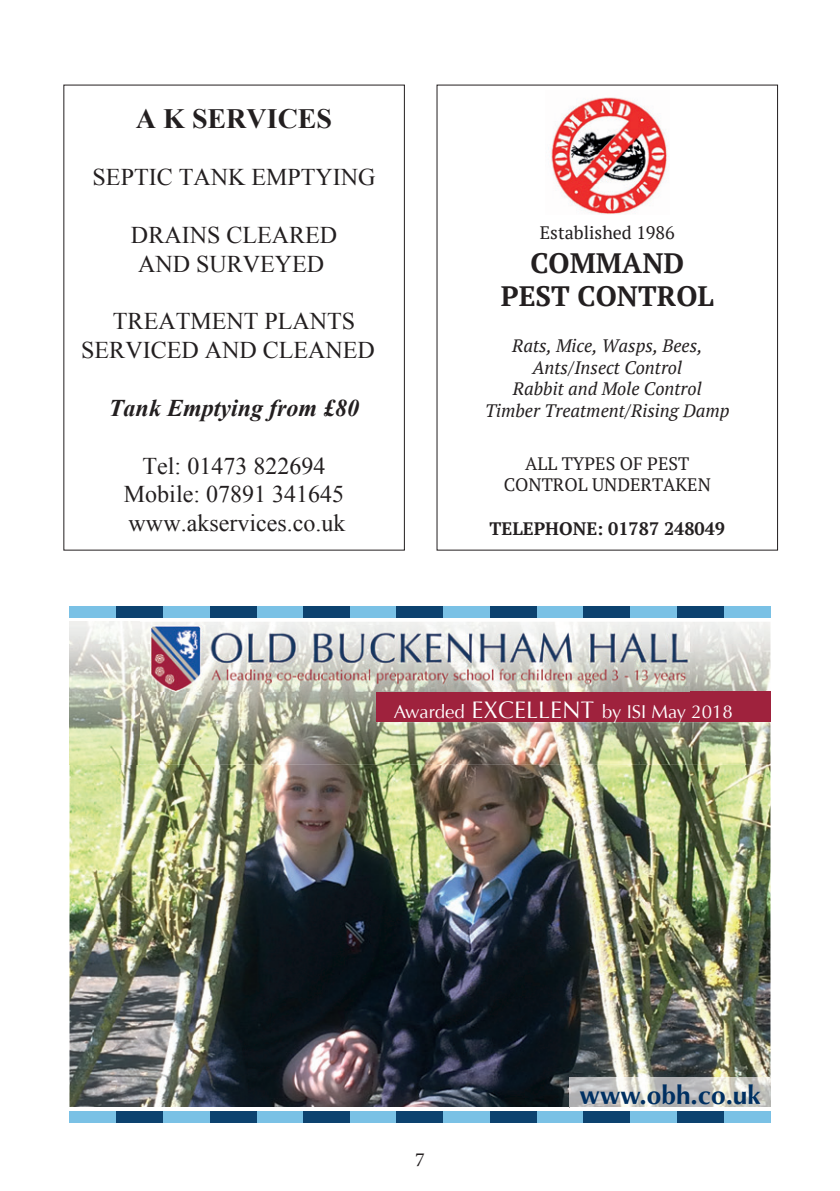
<style>
.page{position:relative;width:840px;height:1191px;background:#fff}
.page>*{position:absolute;margin:0;border:0;box-sizing:border-box;transform-origin:0 0}
.t1{font:700 28px/33.6px "PT Serif";color:#231f20;text-align:center}
.t2{font:700 28px "Times New Roman";color:#231f20}
.t3{font:700 26.2px "Optima";color:#003062}
.t4{font:24px/28.8px "Times New Roman";color:#231f20;text-align:center}
.t5{font:italic 700 24px "Times New Roman";color:#231f20}
.t6{font:20px "Minion Pro";color:#231f20}
.t7{font:18.6px "Optima";color:#fff}
.t8{font:italic 18px/21.6px "PT Serif";color:#231f20;text-align:center}
.t9{font:18px/21.6px "PT Serif";color:#231f20;text-align:center}
.t10{font:700 18px "PT Serif";color:#231f20}
.s1{font-size:24px}
</style>
<div class="page">
<img style="left:69px;top:765px;width:701px;height:342px">
<div style="left:69px;top:606px;width:701px;height:12px;background:#7ac1e5"></div>
<div style="left:116px;top:606px;width:47px;height:12px;background:#0c426f"></div>
<div style="left:209px;top:606px;width:47px;height:12px;background:#0c426f"></div>
<div style="left:303px;top:606px;width:47px;height:12px;background:#0c426f"></div>
<div style="left:396px;top:606px;width:47px;height:12px;background:#0c426f"></div>
<div style="left:490px;top:606px;width:46px;height:12px;background:#0c426f"></div>
<div style="left:676px;top:606px;width:47px;height:12px;background:#0c426f"></div>
<div style="left:583px;top:606px;width:47px;height:12px;background:#0c426f"></div>
<div style="left:69px;top:1111px;width:701px;height:11px;background:#7ac1e5"></div>
<div style="left:116px;top:1111px;width:47px;height:11px;background:#0c426f"></div>
<div style="left:209px;top:1111px;width:47px;height:11px;background:#0c426f"></div>
<div style="left:303px;top:1111px;width:47px;height:11px;background:#0c426f"></div>
<div style="left:396px;top:1111px;width:47px;height:11px;background:#0c426f"></div>
<div style="left:490px;top:1111px;width:46px;height:11px;background:#0c426f"></div>
<div style="left:676px;top:1111px;width:47px;height:11px;background:#0c426f"></div>
<div style="left:583px;top:1111px;width:47px;height:11px;background:#0c426f"></div>
<img style="left:69px;top:621px;width:701px;height:144px">
<div style="left:376px;top:691px;width:394px;height:31px;background:#9f223d"></div>
<img style="left:569px;top:1078px;width:201px;height:29px">
<img style="left:150px;top:626px;width:539px;height:65px">
<img style="left:550px;top:97px;width:119px;height:117px">
<p class="t2" style="left:136px;top:99px;width:198px">A K SERVICES</p>
<p class="t4" style="left:93px;top:163px;width:284px">SEPTIC TANK EMPTYING</p>
<p class="t4" style="left:131px;top:220px;width:207px;text-align:left">DRAINS CLEARED<br>AND SURVEYED</p>
<p class="t4" style="left:81px;top:307px;width:295px">TREATMENT PLANTS<br>SERVICED AND CLEANED</p>
<p class="t5" style="left:109px;top:391px;width:252px">Tank Emptying from £80</p>
<p class="t4" style="left:124px;top:451px;width:223px">Tel: 01473 822694<br>Mobile: 07891 341645 www.akservices.co.uk</p>
<p class="t9" style="left:539px;top:222px;width:136px">Established 1986</p>
<p class="t1" style="left:500px;top:246px;width:214px">COMMAND<br>PEST CONTROL</p>
<p class="t8" style="left:485px;top:335px;width:246px">Rats, Mice, Wasps, Bees,<br>Ants/Insect Control<br>Rabbit and Mole Control<br>Timber Treatment/Rising Damp</p>
<p class="t9" style="left:503px;top:452px;width:208px">ALL TYPES OF PEST<br>CONTROL UNDERTAKEN</p>
<p class="t10" style="left:489px;top:516px;width:237px">TELEPHONE: 01787 248049</p>
<p class="t7" style="left:393px;top:700px;width:340px">Awarded <span class="s1">EXCELLENT</span> by ISI May 2018</p>
<p class="t6" style="left:415px;top:1146px;width:11px">7</p>
<p class="t3" style="left:579px;top:1081px;width:182px">www.obh.co.uk</p>
</div>
